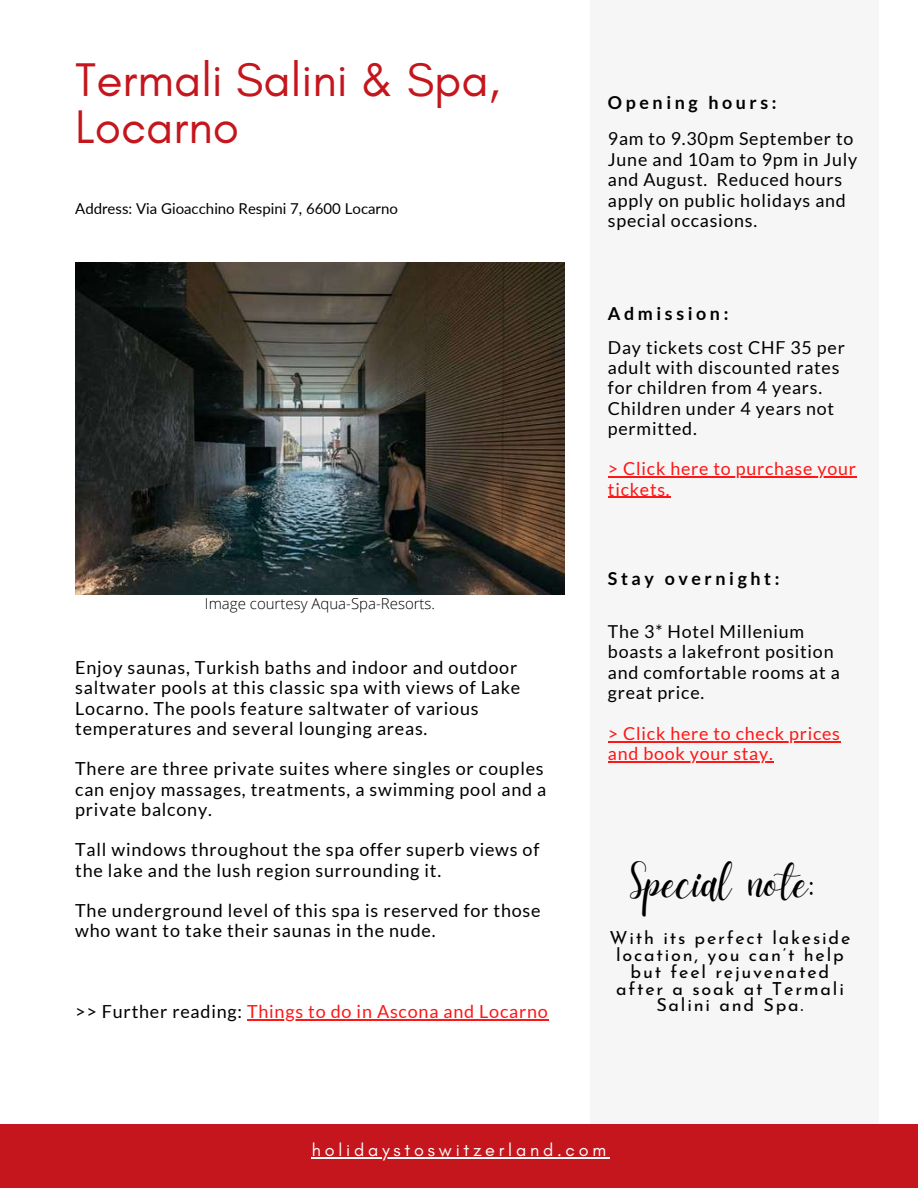
<style>
.page{position:relative;width:918px;height:1188px;background:#fff}
.page>*{position:absolute;margin:0;border:0;box-sizing:border-box;transform-origin:0 0}
.t1{font:48px/47.2px "Glacial Indifference";color:#c4161c}
.t2{font:48px "Daydream";color:#000}
.t3{font:18px/20.2px "Lato";letter-spacing:.045em;color:#000}
.t4{font:18px/16.8px "Josefin Sans";letter-spacing:.1em;color:#000;text-align:center}
.t5{font:18px "Lato";letter-spacing:.045em;color:#ff1616}
.t6{font:18px "Glacial Indifference";letter-spacing:.21em;color:#fff}
.t7{font:17.85px/20.4px "Lato";letter-spacing:.045em;color:#000}
.t8{font:17.85px/20.4px "Lato";letter-spacing:.045em;color:#ff1616}
.t9{font:700 17.85px "Lato";letter-spacing:.2em;color:#000}
.t10{font:15px "Lato";color:#000}
.t11{font:300 15px "Open Sans";color:#000}
.s1{color:#000}
</style>
<div class="page">
<img style="left:75px;top:262px;width:490px;height:332px">
<hr style="left:247px;top:1019px;width:302px;height:2px;background:#ff1616">
<div style="left:591px;top:0;width:288px;height:1188px;background:#f5f6f5"></div>
<hr style="left:608px;top:741px;width:233px;height:1px;background:#ff1616">
<hr style="left:608px;top:762px;width:166px;height:1px;background:#ff1616">
<hr style="left:608px;top:477px;width:249px;height:1px;background:#ff1616">
<hr style="left:608px;top:497px;width:63px;height:1px;background:#ff1616">
<div style="left:0;top:1125px;width:918px;height:63px;background:#c4161c"></div>
<hr style="left:312px;top:1158px;width:298px;height:1px;background:#fff">
<h1 class="t1" style="left:75px;top:55px;width:426px">Termali Salini &amp; Spa,<br>Locarno</h1>
<p class="t10" style="left:75px;top:200px;width:324px">Address: Via Gioacchino Respini 7, 6600 Locarno</p>
<p class="t11" style="left:205px;top:593px;width:232px">Image courtesy Aqua-Spa-Resorts.</p>
<p class="t3" style="left:75px;top:657px;width:447px">Enjoy saunas, Turkish baths and indoor and outdoor saltwater pools at this classic spa with views of Lake Locarno. The pools feature saltwater of various temperatures and several lounging areas.</p>
<p class="t3" style="left:75px;top:758px;width:473px">There are three private suites where singles or couples can enjoy massages, treatments, a swimming pool and a private balcony.</p>
<p class="t3" style="left:75px;top:839px;width:466px">Tall windows throughout the spa offer superb views of the lake and the lush region surrounding it.</p>
<p class="t3" style="left:75px;top:900px;width:467px">The underground level of this spa is reserved for those who want to take their saunas in the nude.</p>
<p class="t5" style="left:75px;top:1001px;width:474px"><span class="s1">&gt;&gt; Further reading:</span> Things to do in Ascona and Locarno</p>
<p class="t9" style="left:608px;top:91px;width:170px">Opening hours:</p>
<p class="t7" style="left:608px;top:128px;width:251px">9am to 9.30pm September to<br>June and 10am to 9pm in July and August. Reduced hours apply on public holidays and special occasions.</p>
<p class="t9" style="left:608px;top:303px;width:122px">Admission:</p>
<p class="t7" style="left:608px;top:337px;width:238px">Day tickets cost CHF 35 per adult with discounted rates for children from 4 years.<br>Children under 4 years not permitted.</p>
<p class="t8" style="left:608px;top:458px;width:249px">&gt; Click here to purchase your tickets.</p>
<p class="t9" style="left:608px;top:567px;width:173px">Stay overnight:</p>
<p class="t7" style="left:608px;top:621px;width:233px">The 3* Hotel Millenium boasts a lakefront position and comfortable rooms at a great price.</p>
<p class="t8" style="left:608px;top:723px;width:234px">&gt; Click here to check prices and book your stay.</p>
<h1 class="t2" style="left:630px;top:854px;width:185px">Special note:</h1>
<p class="t4" style="left:609px;top:931px;width:243px">With its perfect lakeside location, you can’t help but feel rejuvenated after a soak at Termali<br>Salini and Spa.</p>
<p class="t6" style="left:312px;top:1139px;width:296px">holidaystoswitzerland.com</p>
</div>
